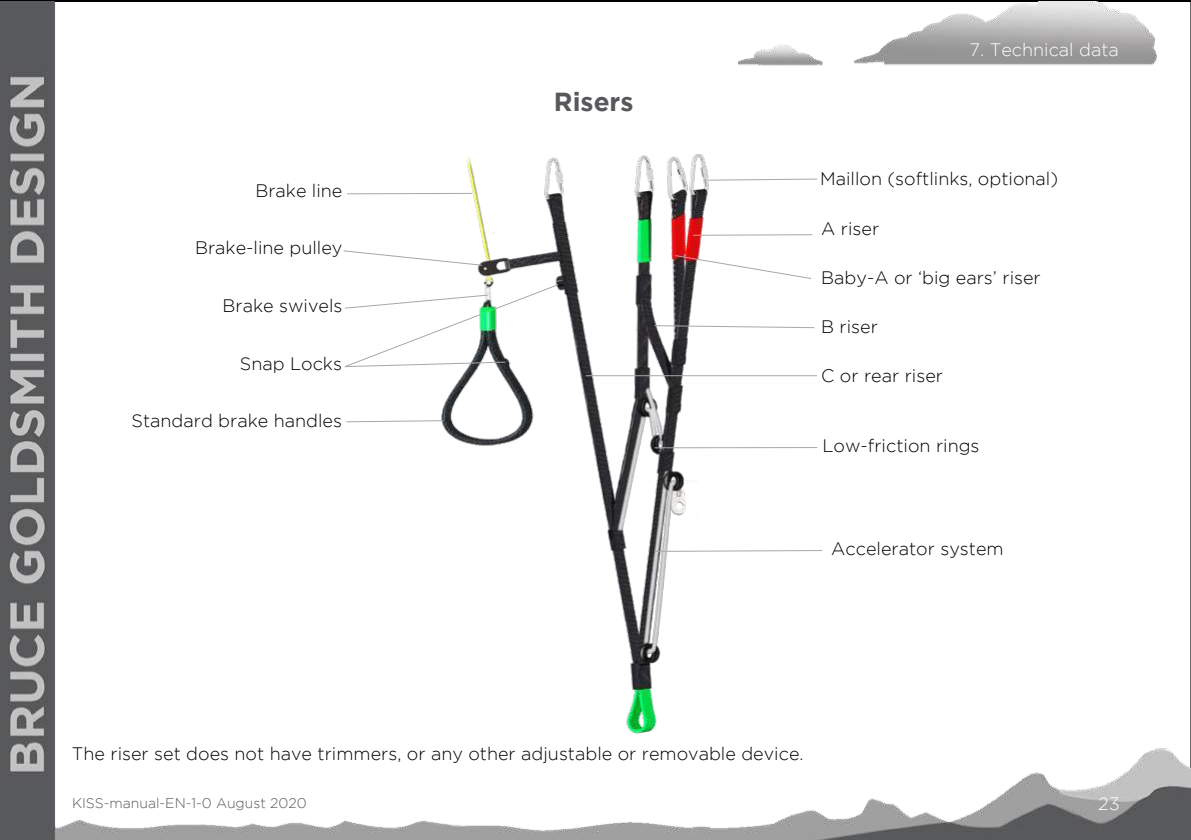
<style>
.page{position:relative;width:1191px;height:840px;background:#fff}
.page>*{position:absolute;margin:0;border:0;box-sizing:border-box;transform-origin:0 0}
.t1{font:700 26px "Gotham";color:#57585b}
.t2{font:300 18px "Gotham";color:#000}
.t3{font:300 18px "Gotham";color:#fff}
.t4{font:300 14px "Gotham";color:#57585b}
</style>
<div class="page">
<img style="left:0;top:1px;width:1191px;height:838px">
<div style="left:70px;top:154px;width:1049px;height:613px;background:#fff;border-radius:11px"></div>
<img style="left:345px;top:154px;width:473px;height:580px">
<svg style="left:346px;top:420px;width:98px;height:2px"></svg>
<svg style="left:343px;top:250px;width:139px;height:15px"></svg>
<hr style="left:586px;top:375px;width:231px;height:1px;background:#a7a9ab">
<svg style="left:706px;top:178px;width:111px;height:3px"></svg>
<svg style="left:344px;top:284px;width:215px;height:83px"></svg>
<hr style="left:693px;top:234px;width:119px;height:1px;background:#a7a9ab">
<svg style="left:675px;top:255px;width:136px;height:24px"></svg>
<svg style="left:654px;top:325px;width:161px;height:3px"></svg>
<svg style="left:654px;top:549px;width:169px;height:2px"></svg>
<hr style="left:347px;top:193px;width:125px;height:1px;background:#a7a9ab">
<hr style="left:654px;top:447px;width:163px;height:1px;background:#a7a9ab">
<p class="t2" style="left:255px;top:182px;width:89px">Brake line</p>
<p class="t2" style="left:195px;top:240px;width:149px">Brake-line pulley</p>
<p class="t2" style="left:222px;top:297px;width:121px">Brake swivels</p>
<p class="t2" style="left:240px;top:355px;width:104px">Snap Locks</p>
<p class="t2" style="left:131px;top:413px;width:212px">Standard brake handles</p>
<h1 class="t1" style="left:554px;top:91px;width:81px">Risers</h1>
<p class="t3" style="left:969px;top:41px;width:151px">7. Technical data</p>
<p class="t2" style="left:820px;top:171px;width:240px">Maillon (softlinks, optional)</p>
<p class="t2" style="left:821px;top:220px;width:59px">A riser</p>
<p class="t2" style="left:821px;top:267px;width:221px">Baby-A or ‘big ears’ riser</p>
<p class="t2" style="left:821px;top:318px;width:58px">B riser</p>
<p class="t2" style="left:821px;top:367px;width:123px">C or rear riser</p>
<p class="t2" style="left:822px;top:438px;width:159px">Low-friction rings</p>
<p class="t2" style="left:831px;top:540px;width:174px">Accelerator system</p>
<p class="t2" style="left:72px;top:745px;width:733px">The riser set does not have trimmers, or any other adjustable or removable device.</p>
<p class="t4" style="left:72px;top:796px;width:236px">KISS-manual-EN-1-0 August 2020</p>
<p class="t3" style="left:1098px;top:794px;width:23px">23</p>
</div>
